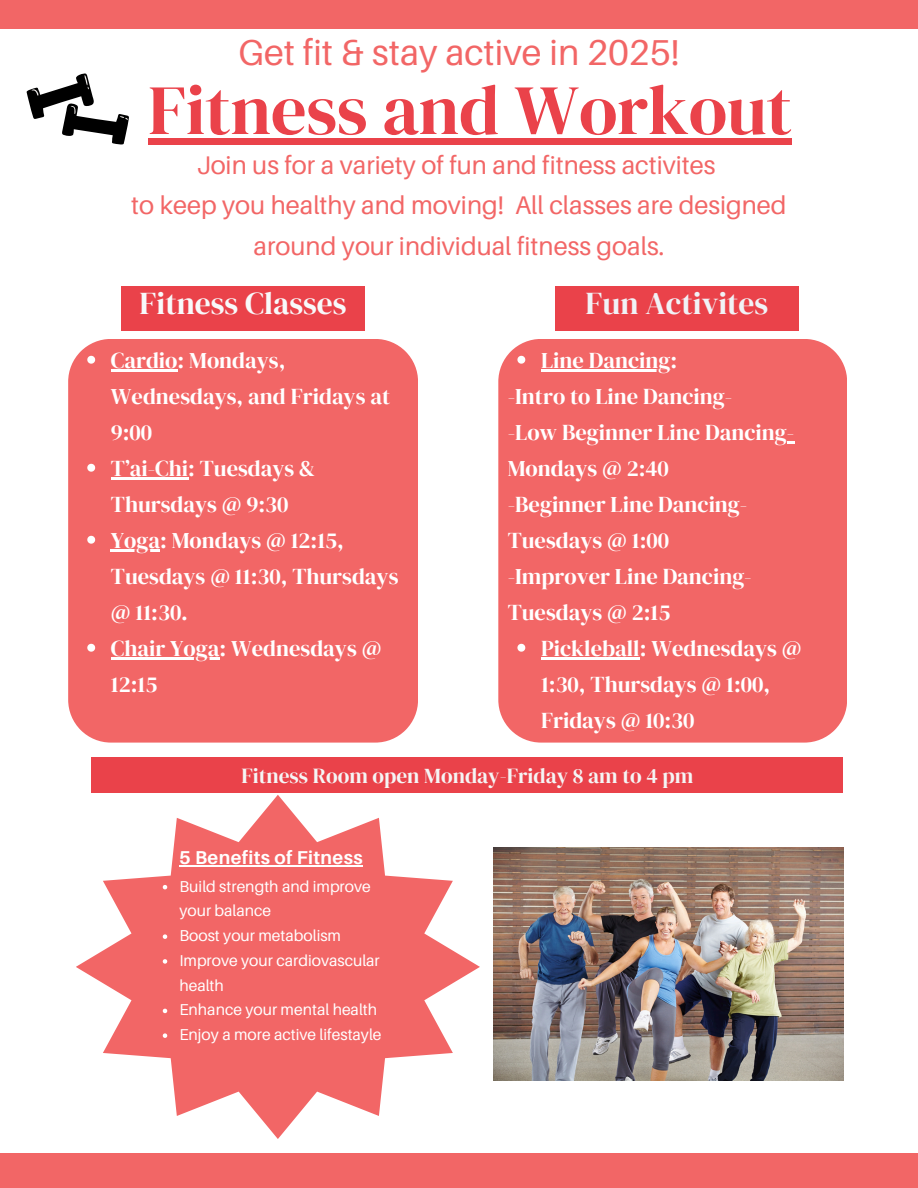
<style>
.page{position:relative;width:918px;height:1188px;background:#fff}
.page>*{position:absolute;margin:0;border:0;box-sizing:border-box;transform-origin:0 0}
.t1{font:70.5px "DM Serif Display";letter-spacing:-.005em;color:#ea424a}
.t2{font:36px "Aileron";color:#f26666}
.t3{font:31.5px "DM Serif Display";color:#f8f9fa}
.t4{font:31.5px "DM Serif Display";color:#f1f2f6}
.t5{font:25.5px/40.5px "Aileron";color:#f26666;text-align:center}
.t6{font:22.5px/36px "DM Serif Display";color:#fff}
.t7{font:21.3px "DM Serif Display";color:#f5f5f5}
.t8{font:700 18.6px "Aileron";letter-spacing:.02em;color:#fff}
.t9{font:15.75px/24.8px "Aileron";color:#fff}
</style>
<div class="page">
<div style="left:92px;top:758px;width:751px;height:35px;background:#ea424a"></div>
<div style="left:0;top:0;width:918px;height:29px;background:#f26666"></div>
<div style="left:0;top:1154px;width:918px;height:34px;background:#f26666"></div>
<div style="left:121px;top:286px;width:244px;height:44px;background:#ea424a"></div>
<div style="left:555px;top:286px;width:244px;height:44px;background:#ea424a"></div>
<div style="left:68px;top:339px;width:350px;height:403px;background:#f26666"></div>
<svg style="left:87px;top:356px;width:8px;height:8px"></svg>
<hr style="left:111px;top:369px;width:67px;height:3px;background:#fff">
<svg style="left:87px;top:464px;width:8px;height:8px"></svg>
<hr style="left:111px;top:477px;width:77px;height:3px;background:#fff">
<svg style="left:87px;top:536px;width:8px;height:8px"></svg>
<hr style="left:111px;top:549px;width:49px;height:3px;background:#fff">
<svg style="left:87px;top:644px;width:8px;height:8px"></svg>
<hr style="left:111px;top:657px;width:108px;height:3px;background:#fff">
<div style="left:498px;top:339px;width:349px;height:403px;background:#f26666"></div>
<svg style="left:517px;top:356px;width:8px;height:8px"></svg>
<hr style="left:541px;top:369px;width:129px;height:3px;background:#fff">
<svg style="left:787px;top:441px;width:7px;height:3px"></svg>
<svg style="left:517px;top:644px;width:8px;height:8px"></svg>
<hr style="left:541px;top:657px;width:99px;height:3px;background:#fff">
<svg style="left:76px;top:795px;width:403px;height:344px;fill:#f26666"></svg>
<svg style="left:26px;top:73px;width:103px;height:72px"></svg>
<img style="left:493px;top:847px;width:350px;height:233px">
<div style="left:148px;top:139px;width:644px;height:6px;background:#ea424a"></div>
<hr style="left:179px;top:866px;width:184px;height:1px;background:#fff">
<svg style="left:163px;top:885px;width:4px;height:4px"></svg>
<svg style="left:163px;top:934px;width:4px;height:5px"></svg>
<svg style="left:163px;top:959px;width:4px;height:5px"></svg>
<svg style="left:163px;top:1009px;width:4px;height:4px"></svg>
<svg style="left:163px;top:1033px;width:4px;height:5px"></svg>
<p class="t2" style="left:239px;top:30px;width:442px">Get fit &amp; stay active in 2025!</p>
<p class="t1" style="left:148px;top:61px;width:645px">Fitness and Workout</p>
<h6 class="t5" style="left:131px;top:144px;width:657px">Join us for a variety of fun and fitness activites<br>to keep you healthy and moving! All classes are designed around your individual fitness goals.</h6>
<p class="t3" style="left:140px;top:282px;width:209px">Fitness Classes</p>
<p class="t4" style="left:586px;top:282px;width:184px">Fun Activites</p>
<h2 class="t6" style="left:111px;top:342px;width:281px">Cardio: Mondays,<br>Wednesdays, and Fridays at<br>9:00</h2>
<h1 class="t6" style="left:111px;top:450px;width:206px">T’ai-Chi: Tuesdays &amp;<br>Thursdays @ 9:30</h1>
<p class="t6" style="left:111px;top:522px;width:289px">Yoga: Mondays @ 12:15,<br>Tuesdays @ 11:30, Thursdays @ 11:30.</p>
<h4 class="t6" style="left:111px;top:630px;width:272px">Chair Yoga: Wednesdays @<br>12:15</h4>
<h3 class="t6" style="left:541px;top:342px;width:138px">Line Dancing:</h3>
<p class="t6" style="left:508px;top:378px;width:288px">-Intro to Line Dancing-<br>-Low Beginner Line Dancing-<br>Mondays @ 2:40<br>-Beginner Line Dancing-<br>Tuesdays @ 1:00<br>-Improver Line Dancing-<br>Tuesdays @ 2:15</p>
<p class="t6" style="left:541px;top:630px;width:262px">Pickleball: Wednesdays @<br>1:30, Thursdays @ 1:00,<br>Fridays @ 10:30</p>
<p class="t7" style="left:241px;top:760px;width:453px">Fitness Room open Monday-Friday 8 am to 4 pm</p>
<p class="t8" style="left:179px;top:846px;width:185px">5 Benefits of Fitness</p>
<h3 class="t9" style="left:179px;top:873px;width:193px">Build strength and improve your balance</h3>
<h5 class="t9" style="left:179px;top:923px;width:163px">Boost your metabolism</h5>
<p class="t9" style="left:179px;top:948px;width:202px">Improve your cardiovascular health</p>
<p class="t9" style="left:179px;top:997px;width:199px">Enhance your mental health</p>
<h5 class="t9" style="left:179px;top:1022px;width:204px">Enjoy a more active lifestayle</h5>
</div>
